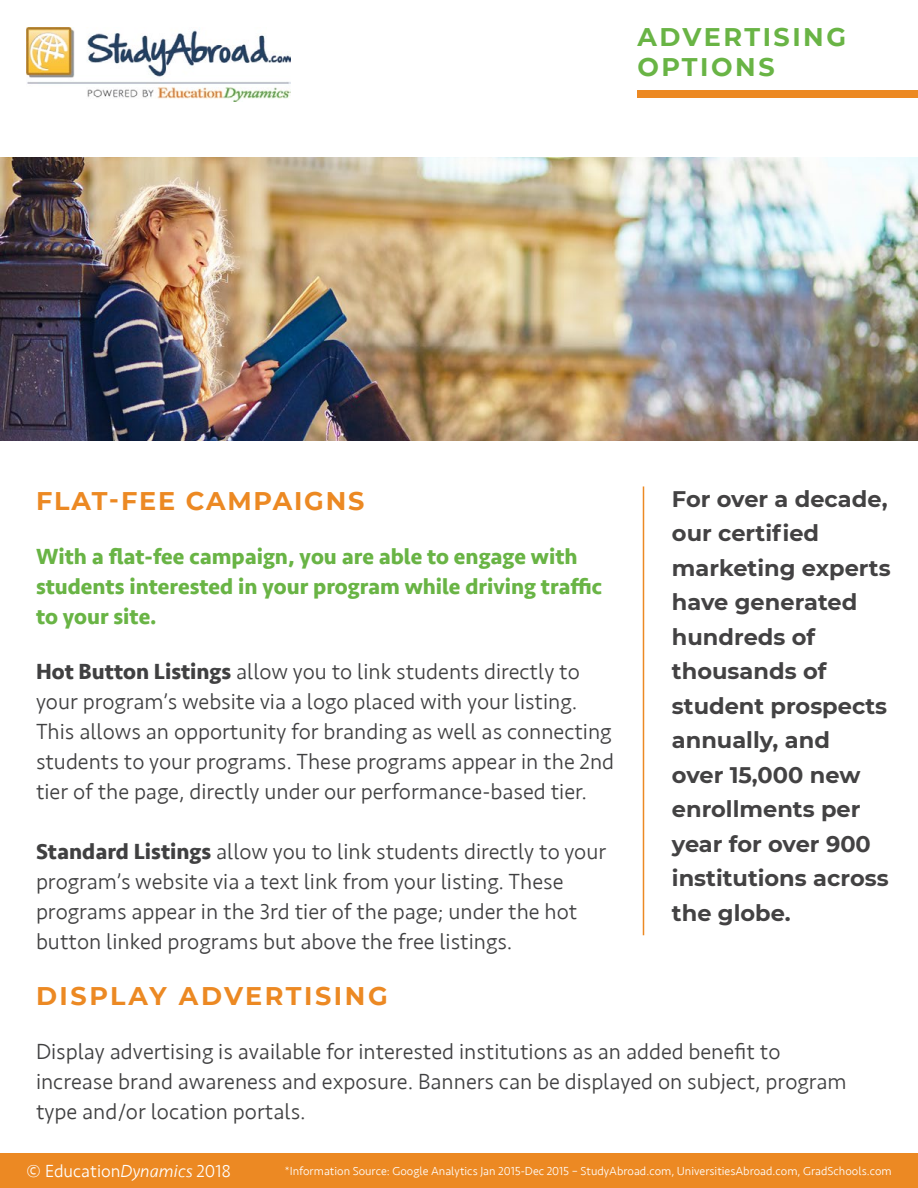
<style>
.page{position:relative;width:918px;height:1188px;background:#fff}
.page>*{position:absolute;margin:0;border:0;box-sizing:border-box;transform-origin:0 0}
.t1{font:700 25.5px/30.6px "Montserrat";letter-spacing:.1em;color:#69b445}
.t2{font:700 25.5px "Montserrat";letter-spacing:.1em;color:#ec8923}
.t3{font:700 25.5px "Montserrat";letter-spacing:.075em;color:#ec8923}
.t4{font:300 22.5px/30px "Seravek";color:#404041}
.t5{font:700 22.5px/34.5px "Montserrat";color:#434243}
.t6{font:700 22.5px/30px "Seravek";color:#69b445}
.t7{font:300 18px "Seravek";color:#fff}
.t8{font:300 12px "Seravek";color:#fff}
.s1{font-weight:700}
.s2{font-style:italic}
</style>
<div class="page">
<div style="left:637px;top:90px;width:281px;height:7px;background:#ec8923"></div>
<img style="left:27px;top:27px;width:264px;height:75px">
<img style="left:0;top:157px;width:918px;height:283px">
<hr style="left:643px;top:486px;width:1px;height:449px;background:#ec8923">
<div style="left:0;top:1154px;width:918px;height:34px;background:#ec8923"></div>
<p class="t1" style="left:637px;top:20px;width:210px">ADVERTISING<br>OPTIONS</p>
<p class="t5" style="left:672px;top:480px;width:220px">For over a decade, our certified marketing experts have generated hundreds of thousands of student prospects annually, and<br>over 15,000 new enrollments per year for over 900 institutions across the globe.</p>
<p class="t3" style="left:36px;top:483px;width:330px">FLAT-FEE CAMPAIGNS</p>
<p class="t6" style="left:36px;top:541px;width:568px">With a flat-fee campaign, you are able to engage with students interested in your program while driving traffic to your site.</p>
<p class="t4" style="left:36px;top:657px;width:580px"><span class="s1">Hot Button Listings</span> allow you to link students directly to your program’s website via a logo placed with your listing.<br>This allows an opportunity for branding as well as connecting students to your programs. These programs appear in the 2nd tier of the page, directly under our performance-based tier.</p>
<p class="t4" style="left:36px;top:837px;width:572px"><span class="s1">Standard Listings</span> allow you to link students directly to your program’s website via a text link from your listing. These programs appear in the 3rd tier of the page; under the hot button linked programs but above the free listings.</p>
<p class="t2" style="left:36px;top:978px;width:353px">DISPLAY ADVERTISING</p>
<p class="t4" style="left:36px;top:1036px;width:812px">Display advertising is available for interested institutions as an added benefit to increase brand awareness and exposure. Banners can be displayed on subject, program type and/or location portals.</p>
<p class="t7" style="left:26px;top:1160px;width:206px">© Education<span class="s2">Dynamics</span> 2018</p>
<p class="t8" style="left:285px;top:1164px;width:608px">*Information Source: Google Analytics Jan 2015-Dec 2015 – StudyAbroad.com, UniversitiesAbroad.com, GradSchools.com</p>
</div>
